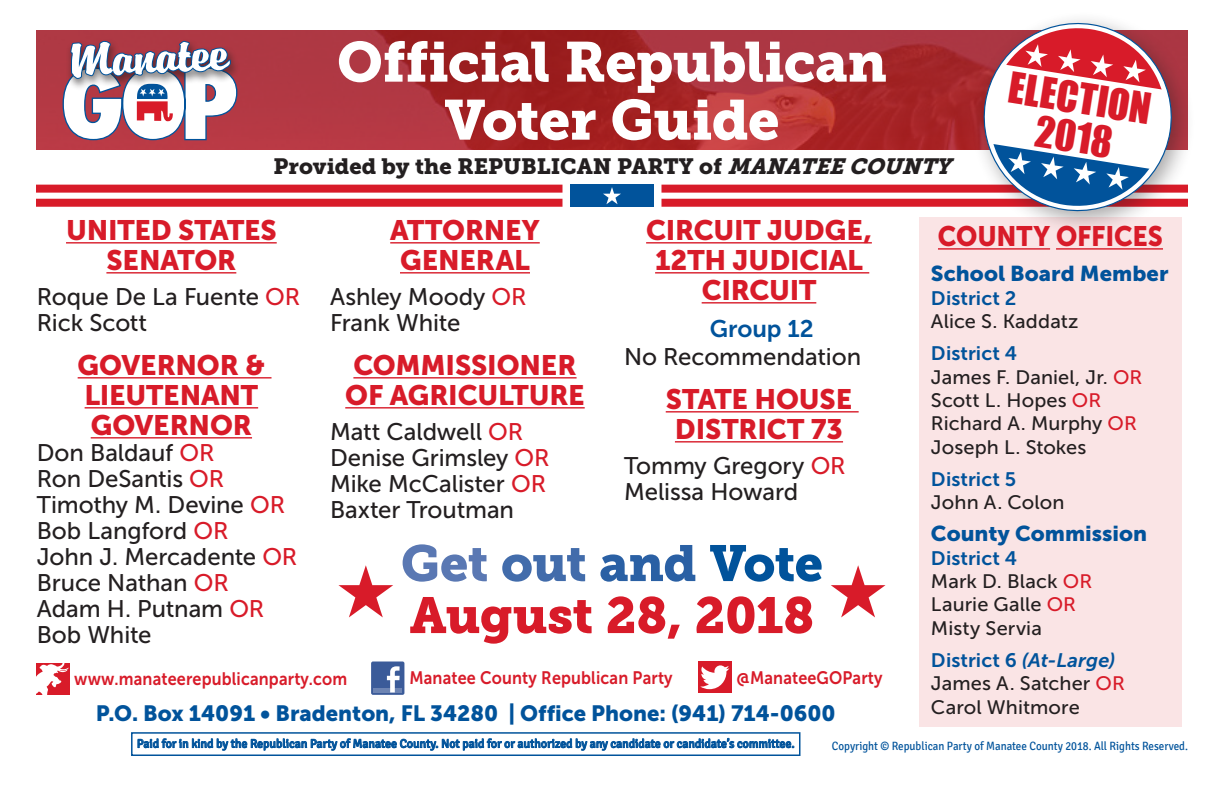
<style>
.page{position:relative;width:1224px;height:792px;background:#fff}
.page>*{position:absolute;margin:0;border:0;box-sizing:border-box;transform-origin:0 0}
.t1{font:56px "Museo Slab 900";letter-spacing:-.01em;color:#fff}
.t2{font:50.4px "Museo Slab 900";letter-spacing:-.01em;color:#01539b}
.t3{font:50.4px "Museo Slab 900";letter-spacing:-.005em;color:#d81b29}
.t4{font:39.4px "Impact";color:#d81b29}
.t5{font:28px/30px "Museo Sans 900";letter-spacing:-.005em;color:#d81b29;text-align:center}
.t6{font:28px "Museo Sans 900";letter-spacing:-.005em;color:#d81b29;scale:.93 1}
.t7{font:24px "Museo Sans 500";letter-spacing:-.005em;color:#231f20}
.t8{font:24px "Museo Sans 700";color:#01539b}
.t9{font:22px "Museo Sans 900";color:#01539b}
.t10{font:22px "Museo Slab 900";color:#231f20}
.t11{font:21.4px "Museo Sans 900";color:#01539b}
.t12{font:19.4px "Museo Sans 500";letter-spacing:.005em;color:#231f20}
.t13{font:19.4px "Museo Sans 700";letter-spacing:.005em;color:#01539b}
.t14{font:italic 19.4px "Museo Sans 700";letter-spacing:.005em;color:#01539b}
.t15{font:18px "Museo Sans 700";letter-spacing:.01em;color:#d81b29;scale:.9 1}
.t16{font:12px "Signika";color:#01539b}
.t17{font:12px "Signika";color:#01539b;scale:.92 1}
.s1{font-style:italic}
.s2{color:#d81b29}
.s3{font-style:normal}
.s4{color:#5a78b3}
.s5{color:#426cab}
.s6{color:#2a60a4}
</style>
<div class="page">
<img style="left:36px;top:31px;width:935px;height:118px">
<div style="left:36px;top:185px;width:526px;height:8px;background:#d81b29"></div>
<div style="left:36px;top:199px;width:526px;height:8px;background:#d81b29"></div>
<div style="left:662px;top:185px;width:526px;height:8px;background:#d81b29"></div>
<div style="left:662px;top:199px;width:526px;height:8px;background:#d81b29"></div>
<div style="left:570px;top:185px;width:84px;height:22px;background:#01539b"></div>
<svg style="left:603px;top:187px;width:18px;height:17px"></svg>
<svg style="left:62px;top:30px;width:176px;height:111px"></svg>
<div style="left:971px;top:10px;width:225px;height:225px;background:#231f20;opacity:.39"></div>
<svg style="left:976px;top:15px;width:204px;height:202px"></svg>
<svg style="left:991px;top:24px;width:173px;height:186px"></svg>
<div style="left:131px;top:732px;width:669px;height:24px;border:2px solid #01539b"></div>
<svg style="left:137px;top:732px;width:657px;height:19px"></svg>
<div style="left:920px;top:217px;width:262px;height:509px;background:#fae4e5"></div>
<svg style="left:338px;top:565px;width:55px;height:52px"></svg>
<svg style="left:831px;top:565px;width:55px;height:52px"></svg>
<hr style="left:390px;top:242px;width:150px;height:2px;background:#d81b29">
<hr style="left:400px;top:272px;width:130px;height:2px;background:#d81b29">
<hr style="left:353px;top:377px;width:224px;height:2px;background:#d81b29">
<hr style="left:345px;top:407px;width:240px;height:2px;background:#d81b29">
<hr style="left:646px;top:242px;width:226px;height:2px;background:#d81b29">
<hr style="left:655px;top:272px;width:214px;height:2px;background:#d81b29">
<hr style="left:702px;top:302px;width:114px;height:2px;background:#d81b29">
<hr style="left:666px;top:411px;width:193px;height:2px;background:#d81b29">
<hr style="left:675px;top:441px;width:168px;height:2px;background:#d81b29">
<div style="left:371px;top:662px;width:33px;height:33px;background:#3b5b99;border-radius:2px"></div>
<hr style="left:373px;top:688px;width:29px;height:4px;background:#6d84b3">
<svg style="left:387px;top:666px;width:13px;height:26px"></svg>
<svg style="left:36px;top:663px;width:33px;height:32px"></svg>
<div style="left:698px;top:662px;width:33px;height:31px;background:#d81b29"></div>
<svg style="left:700px;top:665px;width:29px;height:24px"></svg>
<hr style="left:66px;top:242px;width:211px;height:2px;background:#d81b29">
<hr style="left:106px;top:272px;width:130px;height:2px;background:#d81b29">
<hr style="left:78px;top:377px;width:194px;height:2px;background:#d81b29">
<hr style="left:85px;top:407px;width:173px;height:2px;background:#d81b29">
<hr style="left:91px;top:437px;width:161px;height:2px;background:#d81b29">
<p class="t1" style="left:337px;top:30px;width:552px">Official Republican</p>
<p class="t1" style="left:444px;top:88px;width:337px">Voter Guide</p>
<p class="t10" style="left:274px;top:154px;width:686px">Provided by the REPUBLICAN PARTY of <span class="s1">MANATEE COUNTY</span></p>
<p class="t4" style="left:1014px;top:57px;width:145px;rotate:9deg">ELECTION</p>
<p class="t4" style="left:1040px;top:100px;width:79px;rotate:9deg">2018</p>
<p class="t5" style="left:66px;top:215px;width:212px">UNITED STATES</p>
<p class="t5" style="left:106px;top:245px;width:131px">SENATOR</p>
<p class="t7" style="left:37px;top:284px;width:265px">Roque De La Fuente <span class="s2">OR</span></p>
<p class="t7" style="left:37px;top:310px;width:112px">Rick Scott</p>
<p class="t5" style="left:78px;top:350px;width:189px;text-align:left">GOVERNOR &amp;<br>LIEUTENANT</p>
<p class="t5" style="left:91px;top:410px;width:163px">GOVERNOR</p>
<p class="t7" style="left:37px;top:440px;width:179px">Don Baldauf <span class="s2">OR</span></p>
<p class="t7" style="left:37px;top:466px;width:189px">Ron DeSantis <span class="s2">OR</span></p>
<p class="t7" style="left:37px;top:492px;width:250px">Timothy M. Devine <span class="s2">OR</span></p>
<p class="t7" style="left:37px;top:518px;width:193px">Bob Langford <span class="s2">OR</span></p>
<p class="t7" style="left:37px;top:544px;width:262px">John J. Mercadente <span class="s2">OR</span></p>
<p class="t7" style="left:37px;top:570px;width:194px">Bruce Nathan <span class="s2">OR</span></p>
<p class="t7" style="left:37px;top:596px;width:229px">Adam H. Putnam <span class="s2">OR</span></p>
<p class="t7" style="left:37px;top:622px;width:116px">Bob White</p>
<p class="t5" style="left:390px;top:215px;width:151px">ATTORNEY</p>
<p class="t5" style="left:400px;top:245px;width:131px">GENERAL</p>
<p class="t7" style="left:330px;top:284px;width:198px">Ashley Moody <span class="s2">OR</span></p>
<p class="t7" style="left:330px;top:310px;width:132px">Frank White</p>
<p class="t5" style="left:353px;top:350px;width:225px">COMMISSIONER</p>
<p class="t5" style="left:345px;top:380px;width:241px">OF AGRICULTURE</p>
<p class="t7" style="left:330px;top:419px;width:195px">Matt Caldwell <span class="s2">OR</span></p>
<p class="t7" style="left:330px;top:445px;width:221px">Denise Grimsley <span class="s2">OR</span></p>
<p class="t7" style="left:330px;top:471px;width:218px">Mike McCalister <span class="s2">OR</span></p>
<p class="t7" style="left:330px;top:497px;width:186px">Baxter Troutman</p>
<p class="t5" style="left:646px;top:215px;width:227px">CIRCUIT JUDGE,</p>
<p class="t5" style="left:655px;top:245px;width:209px">12TH JUDICIAL<br>CIRCUIT</p>
<p class="t8" style="left:710px;top:315px;width:105px">Group 12</p>
<p class="t7" style="left:624px;top:344px;width:239px">No Recommendation</p>
<p class="t5" style="left:666px;top:384px;width:188px">STATE HOUSE<br>DISTRICT 73</p>
<p class="t7" style="left:624px;top:453px;width:223px">Tommy Gregory <span class="s2">OR</span></p>
<p class="t7" style="left:624px;top:479px;width:176px">Melissa Howard</p>
<p class="t6" style="left:938px;top:220px;width:243px">COUNTY OFFICES</p>
<p class="t11" style="left:931px;top:262px;width:239px">School Board Member</p>
<p class="t13" style="left:931px;top:287px;width:87px">District 2</p>
<p class="t12" style="left:931px;top:311px;width:149px">Alice S. Kaddatz</p>
<p class="t13" style="left:931px;top:343px;width:88px">District 4</p>
<p class="t12" style="left:931px;top:366px;width:213px">James F. Daniel, Jr. <span class="s2">OR</span></p>
<p class="t12" style="left:931px;top:390px;width:172px">Scott L. Hopes <span class="s2">OR</span></p>
<p class="t12" style="left:931px;top:413px;width:207px">Richard A. Murphy <span class="s2">OR</span></p>
<p class="t12" style="left:931px;top:436px;width:157px">Joseph L. Stokes</p>
<p class="t13" style="left:931px;top:468px;width:87px">District 5</p>
<p class="t12" style="left:931px;top:492px;width:135px">John A. Colon</p>
<p class="t11" style="left:931px;top:522px;width:218px">County Commission</p>
<p class="t13" style="left:931px;top:547px;width:88px">District 4</p>
<p class="t12" style="left:931px;top:571px;width:163px">Mark D. Black <span class="s2">OR</span></p>
<p class="t12" style="left:931px;top:594px;width:147px">Laurie Galle <span class="s2">OR</span></p>
<p class="t12" style="left:931px;top:617px;width:112px">Misty Servia</p>
<p class="t14" style="left:931px;top:649px;width:186px"><span class="s3">District 6</span> (At-Large)</p>
<p class="t12" style="left:931px;top:673px;width:195px">James A. Satcher <span class="s2">OR</span></p>
<p class="t12" style="left:931px;top:696px;width:150px">Carol Whitmore</p>
<p class="t2" style="left:401px;top:534px;width:424px"><span class="s4">Get</span> <span class="s5">out</span> <span class="s6">and</span> Vote</p>
<p class="t3" style="left:410px;top:586px;width:406px">August 28, 2018</p>
<p class="t15" style="left:74px;top:669px;width:305px">www.manateerepublicanparty.com</p>
<p class="t15" style="left:409px;top:668px;width:294px">Manatee County Republican Party</p>
<p class="t15" style="left:736px;top:667px;width:164px">@ManateeGOParty</p>
<p class="t9" style="left:96px;top:700px;width:741px">P.O. Box 14091 • Bradenton, FL 34280 | Office Phone: (941) 714-0600</p>
<p class="t16" style="left:137px;top:737px;width:659px">Paid for in kind by the Republican Party of Manatee County. Not paid for or authorized by any candidate or candidate’s committee.</p>
<p class="t17" style="left:832px;top:739px;width:389px">Copyright © Republican Party of Manatee County 2018. All Rights Reserved.</p>
</div>
